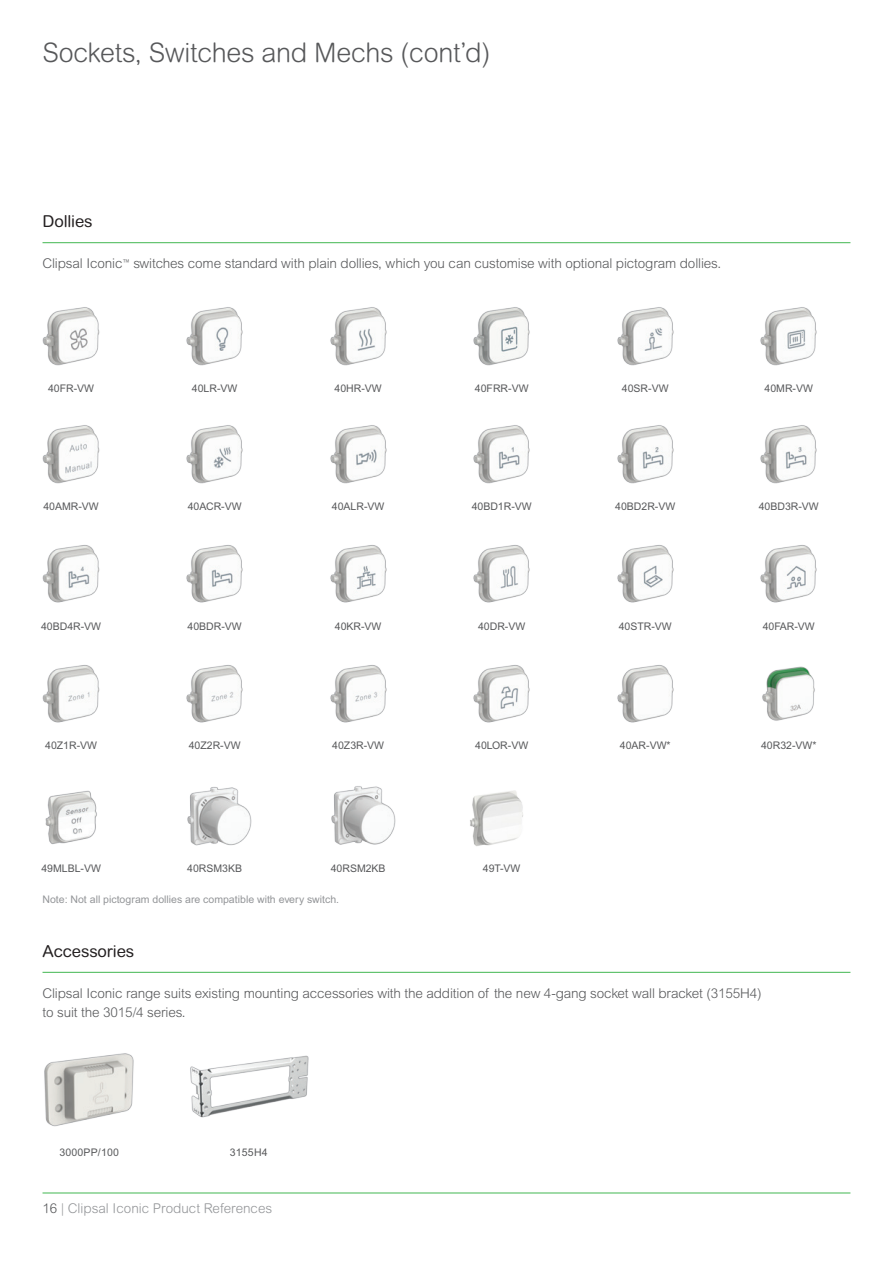
<style>
.page{position:relative;width:893px;height:1263px;background:#fff}
.page>*{position:absolute;margin:0;border:0;box-sizing:border-box;transform-origin:0 0}
.Cont_d{font:300 27px "Arial Rounded MT Pro";letter-spacing:-.01em;color:#57585a}
.Cat_SUBhead_11pt_Bla{font:16.5px "Arial Rounded MT Pro";letter-spacing:-.01em;color:#231f20}
.body{font:300 13.5px/19.5px "Arial MT Pro";letter-spacing:-.01em;color:#57585a}
.t1{font:300 13.5px "Arial Rounded MT Pro";color:#939598}
.Cat_Product_Desc{font:10.5px "Arial MT Pro";color:#57585a}
.Small_txt{font:10.5px "Arial MT Pro";color:#939598}
.Cat_Product_Desc-2{font:10.5px "Arial MT Pro";letter-spacing:.02em;color:#57585a}
.s1{color:#57585a}
</style>
<div class="page">
<hr style="left:43px;top:1192px;width:807px;height:1px;background:#42b751">
<hr style="left:43px;top:972px;width:807px;height:1px;background:#42b751">
<img style="left:44px;top:1053px;width:90px;height:74px">
<img style="left:190px;top:1055px;width:119px;height:63px">
<hr style="left:43px;top:242px;width:807px;height:1px;background:#42b751">
<img style="left:760px;top:307px;width:57px;height:59px">
<img style="left:760px;top:545px;width:57px;height:58px">
<img style="left:760px;top:425px;width:57px;height:59px">
<img style="left:762px;top:666px;width:53px;height:55px">
<img style="left:330px;top:307px;width:57px;height:59px">
<img style="left:330px;top:545px;width:57px;height:58px">
<img style="left:330px;top:425px;width:57px;height:59px">
<img style="left:330px;top:665px;width:57px;height:58px">
<img style="left:331px;top:786px;width:65px;height:59px">
<img style="left:42px;top:307px;width:58px;height:59px">
<img style="left:42px;top:545px;width:58px;height:58px">
<img style="left:42px;top:425px;width:58px;height:59px">
<img style="left:42px;top:665px;width:58px;height:58px">
<img style="left:45px;top:790px;width:52px;height:54px">
<img style="left:617px;top:307px;width:57px;height:59px">
<img style="left:617px;top:545px;width:57px;height:58px">
<img style="left:617px;top:425px;width:57px;height:59px">
<img style="left:617px;top:665px;width:57px;height:58px">
<img style="left:186px;top:307px;width:57px;height:59px">
<img style="left:186px;top:545px;width:57px;height:58px">
<img style="left:186px;top:425px;width:57px;height:59px">
<img style="left:186px;top:665px;width:57px;height:58px">
<img style="left:187px;top:787px;width:65px;height:59px">
<img style="left:473px;top:545px;width:57px;height:58px">
<img style="left:473px;top:425px;width:57px;height:59px">
<img style="left:473px;top:665px;width:57px;height:58px">
<img style="left:470px;top:790px;width:53px;height:56px">
<img style="left:473px;top:307px;width:57px;height:59px">
<p class="Cont_d" style="left:43px;top:37px;width:450px">Sockets, Switches and Mechs (cont’d)</p>
<p class="Cat_SUBhead_11pt_Bla" style="left:43px;top:212px;width:52px">Dollies</p>
<p class="body" style="left:43px;top:254px;width:680px">Clipsal Iconic<sup>™</sup> switches come standard with plain dollies, which you can customise with optional pictogram dollies.</p>
<p class="Cat_Product_Desc" style="left:48px;top:382px;width:48px">40FR-VW</p>
<p class="Cat_Product_Desc" style="left:192px;top:382px;width:47px">40LR-VW</p>
<p class="Cat_Product_Desc" style="left:335px;top:382px;width:49px">40HR-VW</p>
<p class="Cat_Product_Desc" style="left:475px;top:382px;width:55px">40FRR-VW</p>
<p class="Cat_Product_Desc" style="left:622px;top:382px;width:48px">40SR-VW</p>
<p class="Cat_Product_Desc" style="left:765px;top:382px;width:50px">40MR-VW</p>
<p class="Cat_Product_Desc" style="left:43px;top:500px;width:57px">40AMR-VW</p>
<p class="Cat_Product_Desc" style="left:188px;top:500px;width:55px">40ACR-VW</p>
<p class="Cat_Product_Desc" style="left:332px;top:500px;width:54px">40ALR-VW</p>
<p class="Cat_Product_Desc" style="left:472px;top:500px;width:62px">40BD1R-VW</p>
<p class="Cat_Product_Desc" style="left:615px;top:500px;width:62px">40BD2R-VW</p>
<p class="Cat_Product_Desc" style="left:759px;top:500px;width:62px">40BD3R-VW</p>
<p class="Cat_Product_Desc" style="left:41px;top:620px;width:62px">40BD4R-VW</p>
<p class="Cat_Product_Desc" style="left:188px;top:620px;width:56px">40BDR-VW</p>
<p class="Cat_Product_Desc" style="left:335px;top:620px;width:48px">40KR-VW</p>
<p class="Cat_Product_Desc" style="left:478px;top:620px;width:49px">40DR-VW</p>
<p class="Cat_Product_Desc" style="left:619px;top:620px;width:55px">40STR-VW</p>
<p class="Cat_Product_Desc" style="left:763px;top:620px;width:53px">40FAR-VW</p>
<p class="Cat_Product_Desc" style="left:45px;top:740px;width:53px">40Z1R-VW</p>
<p class="Cat_Product_Desc" style="left:189px;top:740px;width:53px">40Z2R-VW</p>
<p class="Cat_Product_Desc" style="left:332px;top:740px;width:53px">40Z3R-VW</p>
<p class="Cat_Product_Desc" style="left:475px;top:740px;width:55px">40LOR-VW</p>
<p class="Cat_Product_Desc" style="left:620px;top:740px;width:52px">40AR-VW*</p>
<p class="Cat_Product_Desc" style="left:761px;top:740px;width:57px">40R32-VW*</p>
<p class="Cat_Product_Desc" style="left:41px;top:862px;width:61px">49MLBL-VW</p>
<p class="Cat_Product_Desc" style="left:187px;top:862px;width:56px">40RSM3KB</p>
<p class="Cat_Product_Desc" style="left:483px;top:862px;width:39px">49T-VW</p>
<p class="Cat_Product_Desc" style="left:331px;top:862px;width:56px">40RSM2KB</p>
<p class="Small_txt" style="left:43px;top:894px;width:298px">Note: Not all pictogram dollies are compatible with every switch.</p>
<p class="Cat_SUBhead_11pt_Bla" style="left:43px;top:941px;width:93px">Accessories</p>
<p class="body" style="left:43px;top:984px;width:721px">Clipsal Iconic range suits existing mounting accessories with the addition of the new 4-gang socket wall bracket (3155H4) to suit the 3015/4 series.</p>
<p class="Cat_Product_Desc-2" style="left:59px;top:1146px;width:61px">3000PP/100</p>
<p class="Cat_Product_Desc" style="left:230px;top:1146px;width:39px">3155H4</p>
<p class="t1" style="left:43px;top:1201px;width:231px"><span class="s1">16</span> | Clipsal Iconic Product References</p>
</div>
